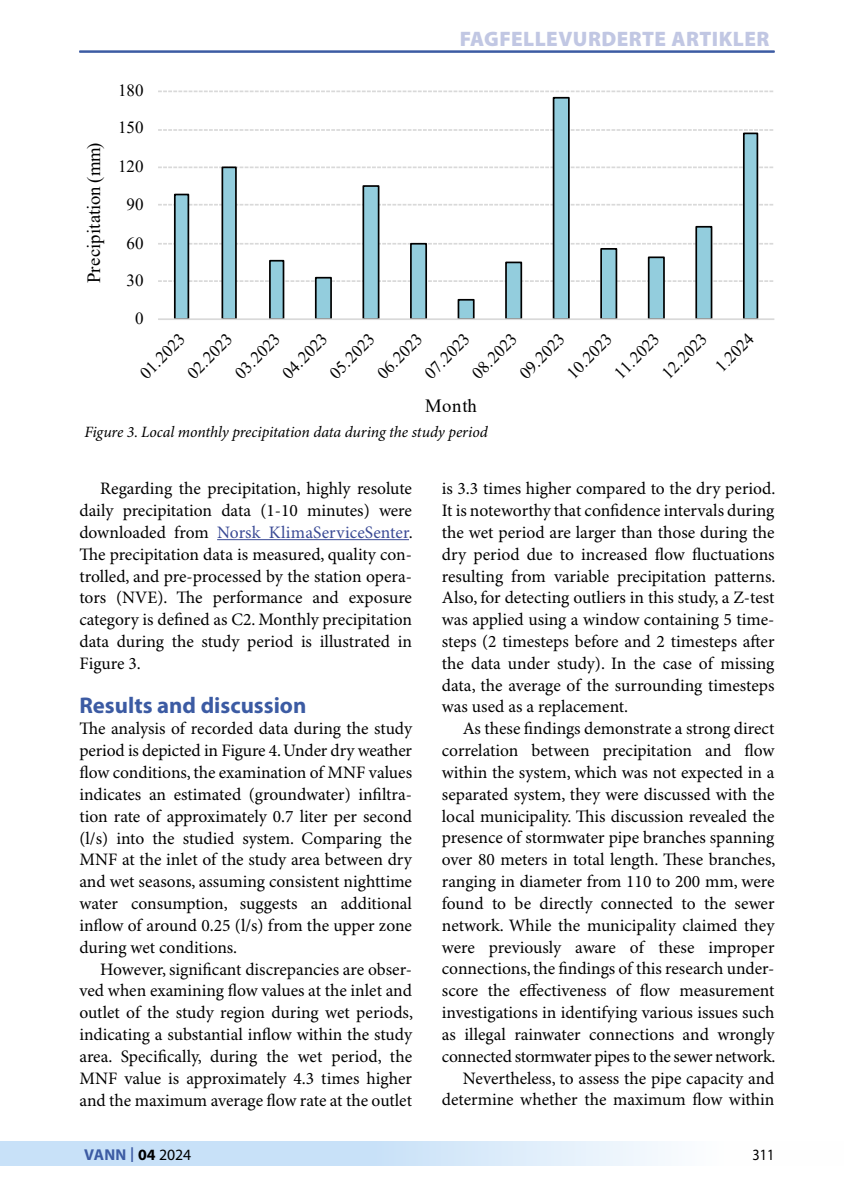
<style>
.page{position:relative;width:844px;height:1191px;background:#fff}
.page>*{position:absolute;margin:0;border:0;box-sizing:border-box;transform-origin:0 0}
.t1{font:700 22.75px "Myriad Pro";color:#3c5ba3}
.t2{font:900 21px "Myriad Pro";letter-spacing:.02em;color:#c1c7e3}
.t3{font:18.72px "Times New Roman";letter-spacing:-.005em;color:#000}
.t4{font:17.5px/21.9px "Minion Pro";color:#000;text-align:justify}
.t5{font:16.97px "Times New Roman";color:#000}
.t6{font:italic 15.75px "Minion Pro";letter-spacing:-.01em;color:#000}
.t7{font:700 15.75px "Myriad Pro";letter-spacing:.01em;color:#3c5ba3}
.t8{font:15.75px "Myriad Pro";color:#000;scale:.9 1}
.s1{font-style:inherit}
.s2{color:#3a4a95}
.s3{font-weight:400;font-size:21.88px}
.s4{color:#000}
.s5{font-weight:400;color:#000}
</style>
<div class="page">
<svg style="left:1px;top:1141px;width:664px;height:25px;background:#d1e6f9"></svg>
<svg style="left:0;top:1141px;width:1px;height:25px"></svg>
<hr style="left:79px;top:51px;width:695px;height:1px;background:#3c5ba3">
<hr style="left:217px;top:539px;width:192px;height:1px;background:#3a4a95">
<svg style="left:158px;top:90px;width:617px;height:230px"></svg>
<p class="t3" style="left:81px;top:283px;width:142px;rotate:-90deg">Precipitation (mm)</p>
<p class="t5" style="left:118px;top:78px;width:27px">180</p>
<p class="t5" style="left:118px;top:116px;width:27px">150</p>
<p class="t5" style="left:118px;top:155px;width:27px">120</p>
<p class="t5" style="left:126px;top:192px;width:18px">90</p>
<p class="t5" style="left:126px;top:231px;width:18px">60</p>
<p class="t5" style="left:126px;top:269px;width:18px">30</p>
<p class="t5" style="left:135px;top:306px;width:10px">0</p>
<p class="t2" style="left:459px;top:27px;width:311px">FAGFELLEVURDERTE ARTIKLER</p>
<p class="t5" style="left:134px;top:367px;width:58px;rotate:-45deg">01.2023</p>
<p class="t5" style="left:182px;top:367px;width:58px;rotate:-45deg">02.2023</p>
<p class="t5" style="left:229px;top:367px;width:58px;rotate:-45deg">03.2023</p>
<p class="t5" style="left:276px;top:367px;width:58px;rotate:-45deg">04.2023</p>
<p class="t5" style="left:324px;top:367px;width:58px;rotate:-45deg">05.2023</p>
<p class="t5" style="left:371px;top:367px;width:58px;rotate:-45deg">06.2023</p>
<p class="t5" style="left:419px;top:367px;width:58px;rotate:-45deg">07.2023</p>
<p class="t5" style="left:466px;top:367px;width:58px;rotate:-45deg">08.2023</p>
<p class="t5" style="left:513px;top:367px;width:58px;rotate:-45deg">09.2023</p>
<p class="t5" style="left:561px;top:367px;width:58px;rotate:-45deg">10.2023</p>
<p class="t5" style="left:608px;top:367px;width:58px;rotate:-45deg">11.2023</p>
<p class="t5" style="left:656px;top:367px;width:58px;rotate:-45deg">12.2023</p>
<p class="t5" style="left:709px;top:360px;width:48px;rotate:-45deg">1<span class="s1">.</span>2024</p>
<p class="t3" style="left:425px;top:392px;width:53px">Month</p>
<p class="t6" style="left:84px;top:422px;width:405px">Figure 3. Local monthly precipitation data during the study period</p>
<p class="t4" style="left:79px;top:478px;width:335px;text-indent:21px">Regarding the precipitation, highly resolute daily precipitation data (1-10 minutes) were downloaded from <span class="s2">Norsk KlimaServiceSenter</span>.<br>The precipitation data is measured, quality con&shy;trolled, and pre-processed by the station opera&shy;tors (NVE). The performance and exposure category is defined as C2. Monthly precipitation data during the study period is illustrated in Figure 3.</p>
<h1 class="t1" style="left:79px;top:692px;width:228px">Results and discussion</h1>
<p class="t4" style="left:79px;top:718px;width:334px">The analysis of recorded data during the study period is depicted in Figure 4. Under dry weather flow conditions, the examination of MNF values indicates an estimated (groundwater) infiltra&shy;tion rate of approximately 0.7 liter per second (l/s) into the studied system. Comparing the MNF at the inlet of the study area between dry and wet seasons, assuming consistent nighttime water consumption, suggests an additional inflow of around 0.25 (l/s) from the upper zone during wet conditions.</p>
<p class="t4" style="left:79px;top:958px;width:335px;text-indent:21px">However, significant discrepancies are obser&shy;ved when examining flow values at the inlet and outlet of the study region during wet periods, indicating a substantial inflow within the study area. Specifically, during the wet period, the MNF value is approximately 4.3 times higher and the maximum average flow rate at the outlet</p>
<p class="t4" style="left:442px;top:478px;width:335px;text-align:left">is 3.3 times higher compared to the dry period.<br>It is noteworthy that confidence intervals during the wet period are larger than those during the dry period due to increased flow fluctuations resulting from variable precipitation patterns.<br>Also, for detecting outliers in this study, a Z-test was applied using a window containing 5 time&shy;steps (2 timesteps before and 2 timesteps after the data under study). In the case of missing data, the average of the surrounding timesteps was used as a replacement.</p>
<p class="t4" style="left:442px;top:718px;width:335px;text-align:right">As these findings demonstrate a strong direct correlation between precipitation and flow within the system, which was not expected in a separated system, they were discussed with the local municipality. This discussion revealed the presence of stormwater pipe branches spanning over 80 meters in total length. These branches, ranging in diameter from 110 to 200 mm, were found to be directly connected to the sewer network. While the municipality claimed they were previously aware of these improper connections, the findings of this research under&shy;score the effectiveness of flow measurement investigations in identifying various issues such as illegal rainwater connections and wrongly connected stormwater pipes to the sewer network.<br>Nevertheless, to assess the pipe capacity and determine whether the maximum flow within</p>
<p class="t7" style="left:84px;top:1146px;width:109px">VANN <span class="s3">I</span> <span class="s4">04</span> <span class="s5">2024</span></p>
<p class="t8" style="left:752px;top:1146px;width:26px">311</p>
</div>
